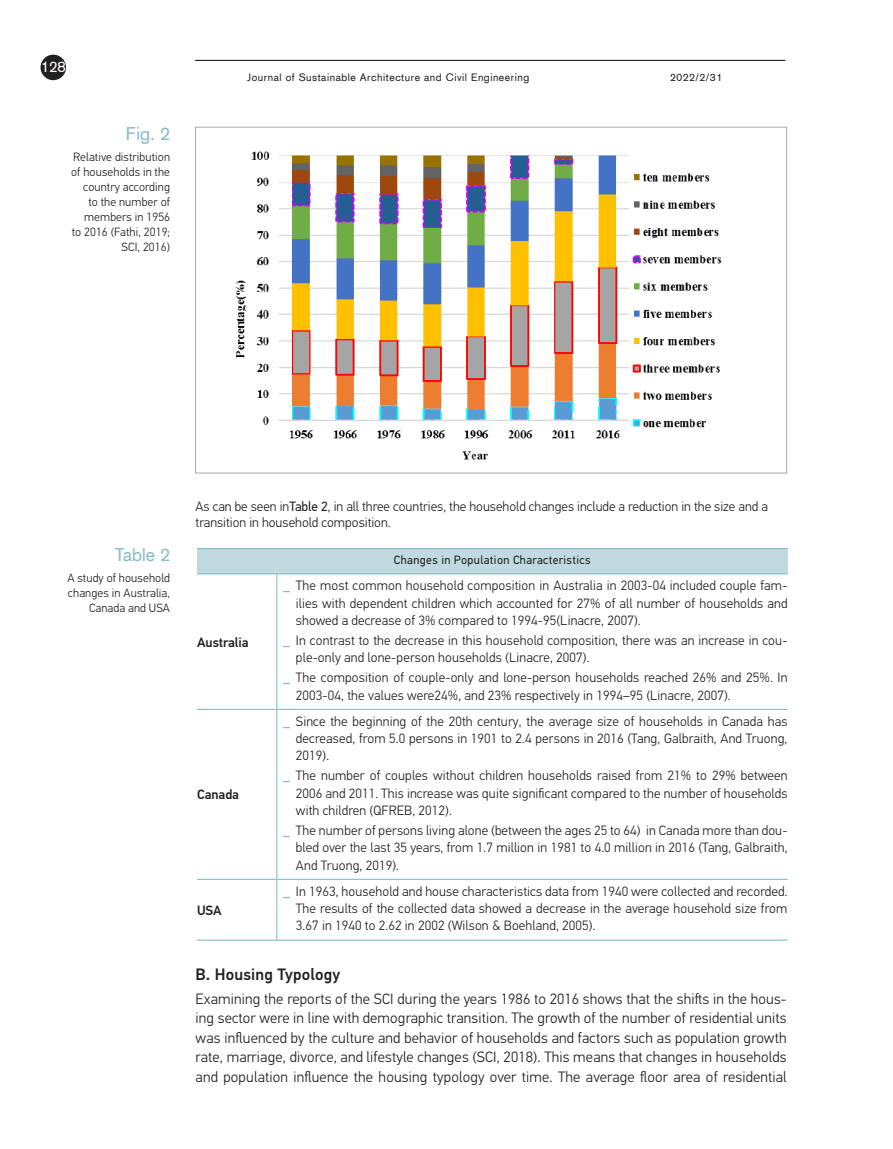
<style>
.page{position:relative;width:893px;height:1149px;background:#fff}
.page>*{position:absolute;margin:0;border:0;box-sizing:border-box;transform-origin:0 0}
.Fig_pav{font:18px "Akzidenz Grotesk";color:#85bdc5}
.Skyrelis_1_1{font:500 16.5px "PF Din Text Pro";letter-spacing:.01em;color:#231f20}
.pagrindinis{font:300 15px/19.5px "PF Din Text Pro";letter-spacing:.01em;color:#231f20;text-align:justify}
.t1{font:15px "Akzidenz Grotesk";color:#fff}
.galas_aprasymas{font:300 13.5px/17.2px "PF Din Text Pro";letter-spacing:.01em;color:#231f20;text-align:justify}
.t2{font:500 13.5px "PF Din Text Pro";color:#231f20}
.FIG_tekstas{font:300 12px/15px "PF Din Text Pro";letter-spacing:.01em;color:#231f20;text-align:right}
.Lenteles_galva{font:12px "PF Din Text Pro";letter-spacing:.03em;color:#231f20}
.t3{font:10.5px "Akzidenz Grotesk";letter-spacing:.05em;color:#231f20}
.s1{font-weight:400}
.s2{font-weight:700;color:#85bdc5}
</style>
<div class="page">
<hr style="left:195px;top:60px;width:590px;height:1px;background:#231f20">
<div style="left:41px;top:55px;width:25px;height:25px;background:#231f20;border-radius:50%"></div>
<img style="left:236px;top:151px;width:486px;height:309px">
<div style="left:197px;top:548px;width:590px;height:25px;background:#c0dadf"></div>
<hr style="left:197px;top:548px;width:80px;height:1px;background:#85bdc5">
<hr style="left:277px;top:548px;width:510px;height:1px;background:#85bdc5">
<hr style="left:197px;top:573px;width:80px;height:1px;background:#85bdc5">
<hr style="left:277px;top:573px;width:510px;height:1px;background:#85bdc5">
<hr style="left:276px;top:574px;width:1px;height:134px;background:#85bdc5">
<hr style="left:197px;top:708px;width:80px;height:1px;background:#85bdc5">
<hr style="left:277px;top:708px;width:510px;height:1px;background:#85bdc5">
<hr style="left:276px;top:709px;width:1px;height:169px;background:#85bdc5">
<hr style="left:197px;top:878px;width:80px;height:1px;background:#85bdc5">
<hr style="left:277px;top:878px;width:510px;height:1px;background:#85bdc5">
<hr style="left:276px;top:879px;width:1px;height:60px;background:#85bdc5">
<hr style="left:197px;top:939px;width:80px;height:1px;background:#85bdc5">
<hr style="left:277px;top:939px;width:510px;height:1px;background:#85bdc5">
<p class="t1" style="left:41px;top:56px;width:27px">128</p>
<p class="Fig_pav" style="left:126px;top:121px;width:46px">Fig. 2</p>
<p class="FIG_tekstas" style="left:71px;top:149px;width:100px">Relative distribution of households in the country according to the number of members in 1956<br>to 2016 (Fathi, 2019;<br>SCI, 2016)</p>
<p class="t3" style="left:247px;top:70px;width:284px">Journal of Sustainable Architecture and Civil Engineering</p>
<p class="t3" style="left:670px;top:70px;width:54px">2022/2/31</p>
<p class="Fig_pav" style="left:115px;top:542px;width:57px">Table 2</p>
<p class="FIG_tekstas" style="left:67px;top:570px;width:104px">A study of household changes in Australia,<br>Canada and USA</p>
<p class="galas_aprasymas" style="left:196px;top:498px;width:574px;line-height:16.5px">As can be seen in<span class="s1">Table 2</span>, in all three countries, the household changes include a reduction in the size and a transition in household composition.</p>
<p class="t2" style="left:197px;top:633px;width:53px">Australia</p>
<p class="t2" style="left:197px;top:786px;width:44px">Canada</p>
<p class="Lenteles_galva" style="left:394px;top:552px;width:198px">Changes in Population Characteristics</p>
<p class="galas_aprasymas" style="left:296px;top:577px;width:493px;text-indent:-13px"><span class="s2">_</span> The most common household composition in Australia in 2003-04 included couple fam&shy;ilies with dependent children which accounted for 27% of all number of households and showed a decrease of 3% compared to 1994-95(Linacre, 2007).</p>
<p class="galas_aprasymas" style="left:296px;top:631px;width:493px;text-indent:-13px"><span class="s2">_</span> In contrast to the decrease in this household composition, there was an increase in cou&shy;ple-only and lone-person households (Linacre, 2007).</p>
<p class="galas_aprasymas" style="left:296px;top:669px;width:493px;text-indent:-13px"><span class="s2">_</span> The composition of couple-only and lone-person households reached 26% and 25%. In<br>2003-04, the values were24%, and 23% respectively in 1994–95 (Linacre, 2007).</p>
<p class="galas_aprasymas" style="left:296px;top:712px;width:493px;text-indent:-13px"><span class="s2">_</span> Since the beginning of the 20th century, the average size of households in Canada has decreased, from 5.0 persons in 1901 to 2.4 persons in 2016 (Tang, Galbraith, And Truong, 2019).</p>
<p class="galas_aprasymas" style="left:296px;top:767px;width:493px;text-indent:-13px"><span class="s2">_</span> The number of couples without children households raised from 21% to 29% between 2006 and 2011. This increase was quite significant compared to the number of households with children (QFREB, 2012).</p>
<p class="galas_aprasymas" style="left:296px;top:821px;width:493px;text-indent:-13px"><span class="s2">_</span> The number of persons living alone (between the ages 25 to 64) in Canada more than dou&shy;bled over the last 35 years, from 1.7 million in 1981 to 4.0 million in 2016 (Tang, Galbraith, And Truong, 2019).</p>
<p class="galas_aprasymas" style="left:296px;top:882px;width:493px;text-indent:-13px"><span class="s2">_</span> In 1963, household and house characteristics data from 1940 were collected and recorded.<br>The results of the collected data showed a decrease in the average household size from 3.67 in 1940 to 2.62 in 2002 (Wilson &amp; Boehland, 2005).</p>
<p class="Skyrelis_1_1" style="left:196px;top:964px;width:146px">B. Housing Typology</p>
<p class="pagrindinis" style="left:196px;top:988px;width:593px">Examining the reports of the SCI during the years 1986 to 2016 shows that the shifts in the hous&shy;ing sector were in line with demographic transition. The growth of the number of residential units was influenced by the culture and behavior of households and factors such as population growth rate, marriage, divorce, and lifestyle changes (SCI, 2018). This means that changes in households and population influence the housing typology over time. The average floor area of residential</p>
<p class="t2" style="left:197px;top:901px;width:26px">USA</p>
</div>
